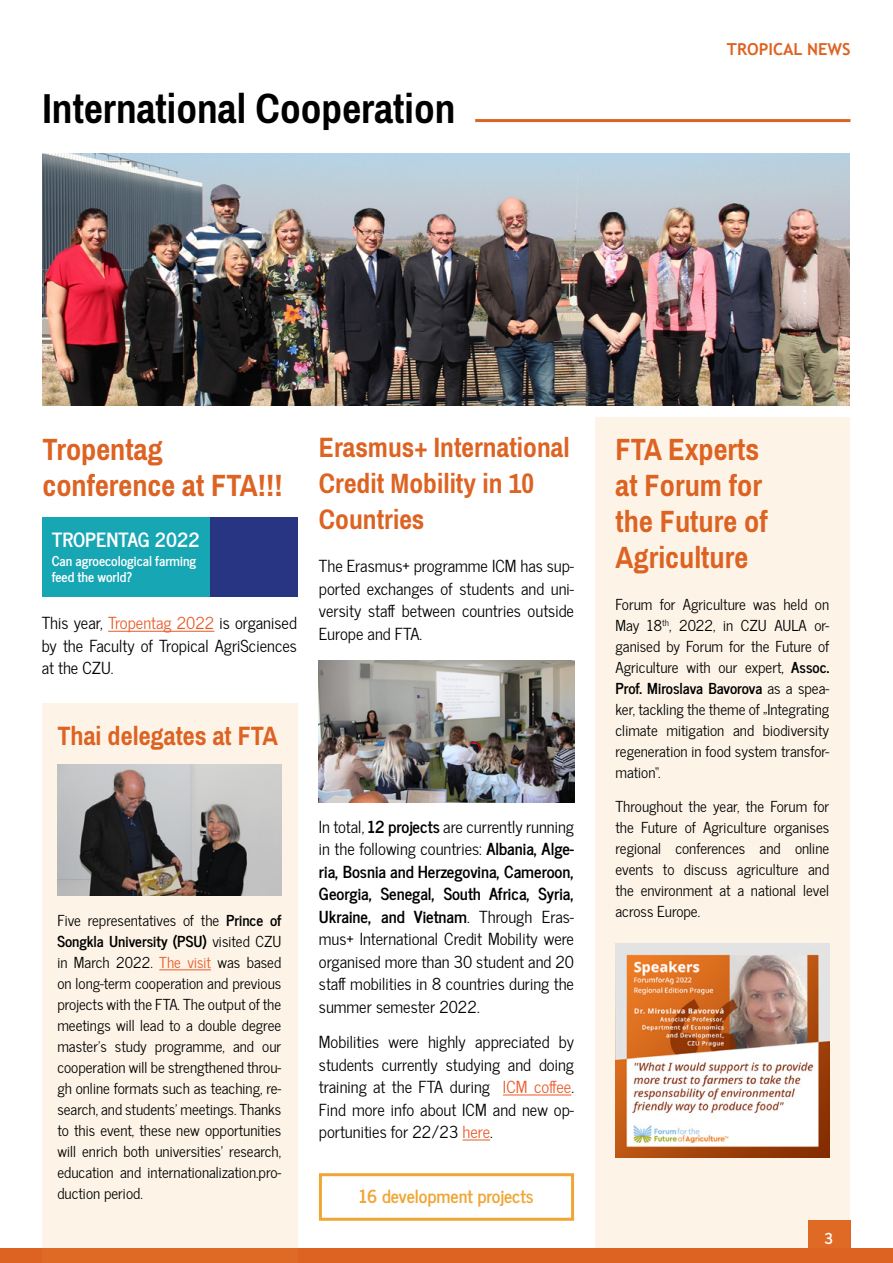
<style>
.page{position:relative;width:893px;height:1263px;background:#fff}
.page>*{position:absolute;margin:0;border:0;box-sizing:border-box;transform-origin:0 0}
.t1{font:700 45px "Pragati Narrow";color:#000}
.t2{font:700 33px/36px "Pragati Narrow";color:#dd6323}
.t3{font:700 30px/36px "Pragati Narrow";color:#dd6323}
.t4{font:700 28.5px "Pragati Narrow";color:#dd6323}
.t5{font:700 19.5px "News Cycle";color:#fff}
.t6{font:700 18px "News Cycle";color:#efa635}
.t7{font:16.5px/22.5px "News Cycle";color:#000;text-align:justify}
.t8{font:700 16.5px "Trebuchet MS";color:#dd6323}
.t9{font:15px/21px "News Cycle";color:#000;text-align:justify}
.t10{font:700 15px "News Cycle";color:#fff}
.t11{font:700 13.5px/16.5px "News Cycle";color:#fff}
.s1{color:#ea5927}
.s2{font-weight:700}
</style>
<div class="page">
<div style="left:0;top:1248px;width:893px;height:15px;background:#dd6323"></div>
<img style="left:43px;top:154px;width:807px;height:251px">
<div style="left:595px;top:417px;width:255px;height:831px;background:#fdf4e7"></div>
<div style="left:43px;top:703px;width:255px;height:560px;background:#fdf4e7"></div>
<hr style="left:503px;top:1094px;width:68px;height:1px;background:#ea5927">
<svg style="left:463px;top:1139px;width:27px;height:1px"></svg>
<hr style="left:475px;top:119px;width:375px;height:3px;background:#dd6323">
<hr style="left:159px;top:969px;width:52px;height:1px;background:#ea5927">
<img style="left:615px;top:944px;width:214px;height:213px">
<img style="left:57px;top:764px;width:224px;height:131px">
<div style="left:319px;top:1173px;width:255px;height:48px;border:3px solid #efa635"></div>
<div style="left:43px;top:517px;width:255px;height:79px;background:#17a6b3"></div>
<div style="left:211px;top:517px;width:87px;height:79px;background:#283583"></div>
<hr style="left:108px;top:631px;width:106px;height:1px;background:#ea5927">
<img style="left:319px;top:660px;width:255px;height:143px">
<h1 class="t1" style="left:43px;top:81px;width:414px">International Cooperation</h1>
<p class="t8" style="left:727px;top:39px;width:125px">TROPICAL NEWS</p>
<h2 class="t2" style="left:43px;top:431px;width:242px">Tropentag conference at FTA!!!</h2>
<h3 class="t3" style="left:319px;top:428px;width:252px">Erasmus+ International<br>Credit Mobility in 10<br>Countries</h3>
<p class="t7" style="left:319px;top:554px;width:257px">The Erasmus+ programme ICM has sup&shy;ported exchanges of students and uni&shy;versity staff between countries outside Europe and FTA.</p>
<h3 class="t5" style="left:52px;top:522px;width:149px">TROPENTAG 2022</h3>
<p class="t11" style="left:52px;top:551px;width:146px">Can agroecological farming feed the world?</p>
<p class="t7" style="left:42px;top:611px;width:257px">This year, <span class="s1">Tropentag 2022</span> is organised by the Faculty of Tropical AgriSciences at the CZU.</p>
<h3 class="t4" style="left:57px;top:719px;width:222px">Thai delegates at FTA</h3>
<p class="t9" style="left:57px;top:909px;width:226px">Five representatives of the <span class="s2">Prince of Songkla University (PSU)</span> visited CZU in March 2022. <span class="s1">The visit</span> was based on long-term cooperation and previous projects with the FTA. The output of the meetings will lead to a double degree master’s study programme, and our cooperation will be strengthened throu&shy;gh online formats such as teaching, re&shy;search, and students’ meetings. Thanks to this event, these new opportunities will enrich both universities’ research, education and internationalization.pro&shy;duction period.</p>
<p class="t7" style="left:319px;top:814px;width:257px">In total, <span class="s2">12 projects</span> are currently running in the following countries: <span class="s2">Albania, Alge&shy;ria, Bosnia and Herzegovina, Cameroon, Georgia, Senegal, South Africa, Syria, Ukraine, and Vietnam</span>. Through Eras&shy;mus+ International Credit Mobility were organised more than 30 student and 20 staff mobilities in 8 countries during the summer semester 2022.</p>
<p class="t7" style="left:319px;top:1030px;width:257px">Mobilities were highly appreciated by students currently studying and doing training at the FTA during <span class="s1">ICM coffee</span>.<br>Find more info about ICM and new op&shy;portunities for 22/23 <span class="s1">here</span>.</p>
<p class="t6" style="left:359px;top:1180px;width:176px">16 development projects</p>
<h2 class="t2" style="left:615px;top:431px;width:154px">FTA Experts at Forum for the Future of<br>Agriculture</h2>
<p class="t9" style="left:615px;top:593px;width:215px">Forum for Agriculture was held on May 18<sup>th</sup>, 2022, in CZU AULA or&shy;ganised by Forum for the Future of Agriculture with our expert, <span class="s2">Assoc.<br>Prof. Miroslava Bavorova</span> as a spea&shy;ker, tackling the theme of „Integrating climate mitigation and biodiversity regeneration in food system transfor&shy;mation“.</p>
<p class="t9" style="left:615px;top:795px;width:215px">Throughout the year, the Forum for the Future of Agriculture organises regional conferences and online events to discuss agriculture and the environment at a national level across Europe.</p>
<p class="t10" style="left:824px;top:1225px;width:10px">3</p>
</div>
